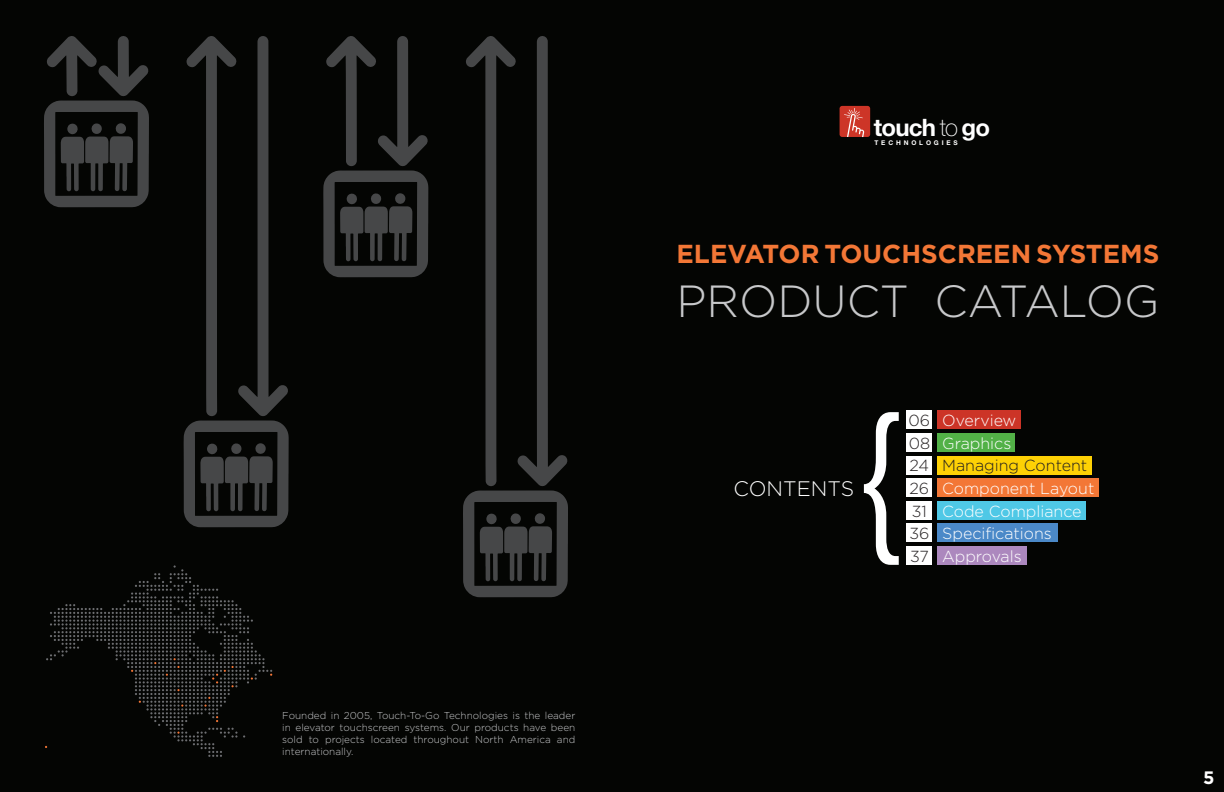
<style>
.page{position:relative;width:1224px;height:792px;background:#040503}
.page>*{position:absolute;margin:0;border:0;box-sizing:border-box;transform-origin:0 0}
.t1{font:300 166px "Helvetica Neue LT Std";color:#fff}
.t2{font:300 45px "Gotham";color:#c7c8ca}
.t3{font:700 26px "Gotham";color:#f37736}
.t4{font:700 24px "Helvetica Neue LT Std";letter-spacing:-.03em;color:#fff}
.t5{font:300 21px "Gotham";color:#fff}
.t6{font:700 18px "Gotham";color:#fff}
.t7{font:300 16px "Gotham";color:#fff}
.t8{font:300 16px/22.6px "Gotham";color:#231f20;text-align:justify}
.t9{font:300 10px/12px "Gotham";color:#c7c8ca;text-align:justify}
.t10{font:700 6.5px "Helvetica Neue LT Std";letter-spacing:.44em;color:#fff}
.s1{font-weight:100}
.s2{color:#231f20}
</style>
<div class="page">
<svg style="left:44px;top:35px;width:105px;height:172px;background:#252626"></svg>
<svg style="left:184px;top:35px;width:105px;height:492px;background:#171817"></svg>
<svg style="left:323px;top:35px;width:105px;height:242px;background:#1f2020"></svg>
<svg style="left:463px;top:35px;width:105px;height:562px;background:#161715"></svg>
<div style="left:906px;top:411px;width:26px;height:18px;background:#fff"></div>
<div style="left:937px;top:411px;width:84px;height:18px;background:#cc3427"></div>
<div style="left:937px;top:478px;width:162px;height:19px;background:#f37736"></div>
<div style="left:937px;top:456px;width:155px;height:18px;background:#fed105"></div>
<div style="left:937px;top:433px;width:78px;height:19px;background:#52b147"></div>
<div style="left:937px;top:524px;width:121px;height:18px;background:#4b89c8"></div>
<div style="left:937px;top:501px;width:149px;height:18px;background:#4fc8e6"></div>
<div style="left:937px;top:546px;width:90px;height:19px;background:#ac88be"></div>
<div style="left:906px;top:433px;width:26px;height:19px;background:#fff"></div>
<div style="left:906px;top:456px;width:26px;height:18px;background:#fff"></div>
<div style="left:906px;top:478px;width:26px;height:19px;background:#fff"></div>
<div style="left:906px;top:501px;width:26px;height:18px;background:#fff"></div>
<div style="left:906px;top:546px;width:26px;height:19px;background:#fff"></div>
<div style="left:906px;top:524px;width:26px;height:18px;background:#fff"></div>
<svg style="left:840px;top:106px;width:30px;height:31px"></svg>
<svg style="left:45px;top:565px;width:227px;height:192px;background:#0e0f0d"></svg>
<p class="t9" style="left:282px;top:709px;width:295px">Founded in 2005, Touch-To-Go Technologies is the leader in elevator touchscreen systems. Our products have been sold to projects located throughout North America and internationally.</p>
<h3 class="t4" style="left:874px;top:113px;width:118px">touch <span class="s1">to</span> go</h3>
<p class="t10" style="left:874px;top:138px;width:85px">TECHNOLOGIES</p>
<h3 class="t3" style="left:677px;top:237px;width:484px">ELEVATOR TOUCHSCREEN SYSTEMS</h3>
<h2 class="t2" style="left:677px;top:273px;width:484px">PRODUCT CATALOG</h2>
<h3 class="t5" style="left:734px;top:475px;width:122px">CONTENTS</h3>
<h1 class="t1" style="left:850px;top:373px;width:57px">{</h1>
<h3 class="t7" style="left:909px;top:410px;width:109px"><span class="s2">06</span> Overview</h3>
<h3 class="t8" style="left:909px;top:431px;width:23px">08<br>24<br>26<br>31</h3>
<h3 class="t8" style="left:910px;top:544px;width:20px">37</h3>
<h3 class="t8" style="left:909px;top:522px;width:22px">36</h3>
<h3 class="t7" style="left:942px;top:433px;width:71px">Graphics</h3>
<h3 class="t8" style="left:942px;top:454px;width:147px">Managing Content</h3>
<h3 class="t7" style="left:942px;top:478px;width:154px">Component Layout</h3>
<h3 class="t7" style="left:942px;top:501px;width:141px">Code Compliance</h3>
<h3 class="t7" style="left:942px;top:546px;width:81px">Approvals</h3>
<h3 class="t7" style="left:942px;top:523px;width:111px">Specifications</h3>
<h3 class="t6" style="left:1203px;top:766px;width:13px">5</h3>
</div>
